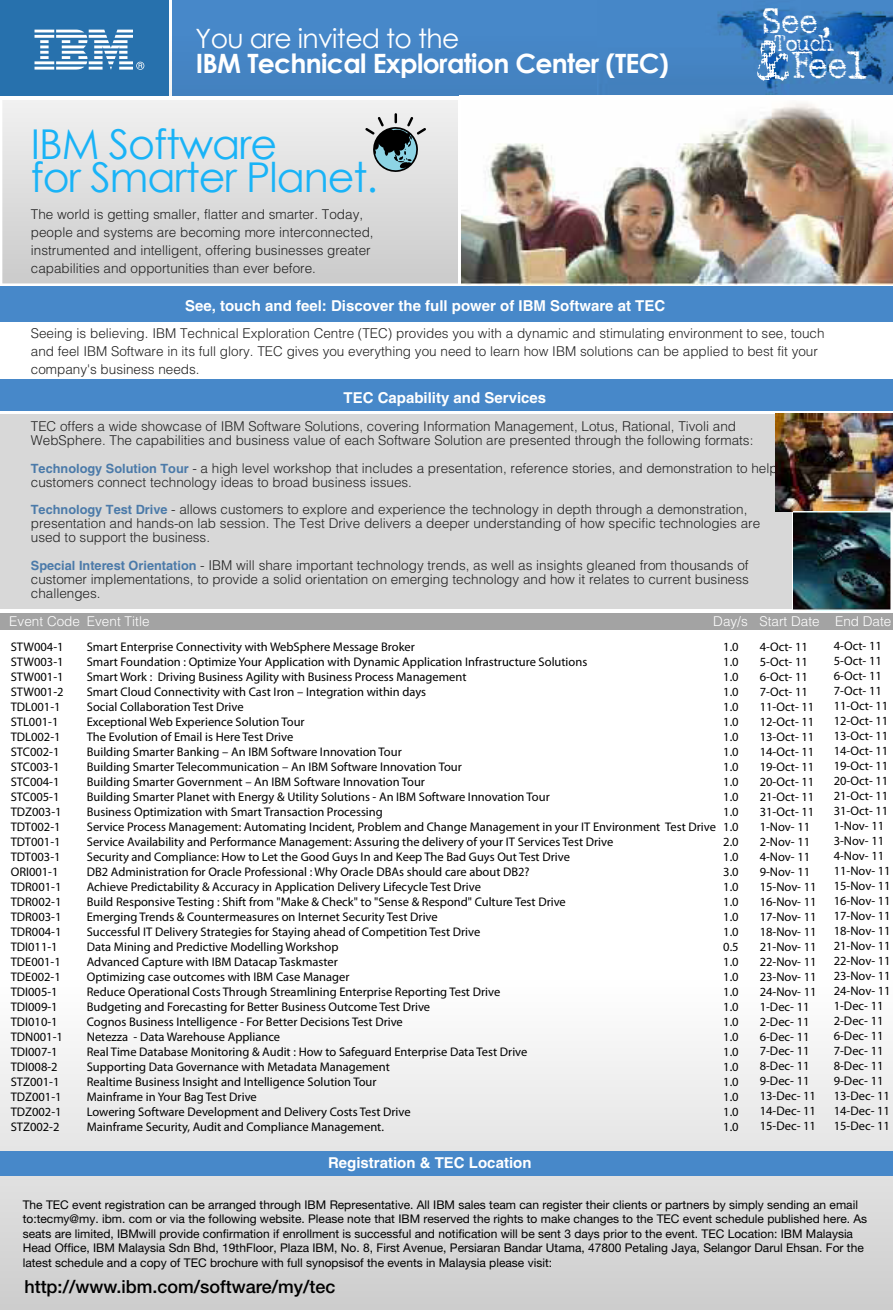
<style>
.page{position:relative;width:893px;height:1310px;background:#fff}
.page>*{position:absolute;margin:0;border:0;box-sizing:border-box;transform-origin:0 0}
.t1{font:41.1px/32.8px "Century Gothic";letter-spacing:-.025em;color:#19b3f7}
.t2{font:38.7px "Batik";color:#fff}
.t3{font:36.15px "Batik";color:#fff}
.t4{font:700 26.55px "Century Gothic";letter-spacing:-.025em;color:#fff}
.t5{font:26.55px "Century Gothic";letter-spacing:-.025em;color:#fff}
.t6{font:23.25px "Batik";letter-spacing:-.1em;color:#fff}
.t7{font:500 18px "Helvetica Neue LT Pro";color:#000}
.t8{font:700 15px "Helvetica";color:#fff}
.t9{font:300 13.5px/14px "Helvetica";color:#232323}
.t10{font:300 13.5px "Helvetica";color:#fff}
.t11{font:12.45px/15px "Myriad Pro";color:#000}
.t12{font:12px/14.4px "Helvetica Neue LT Pro";color:#000}
.s1{font-size:58.65px}
.s2{font-weight:700;font-size:12.75px;color:#4b7aa9}
</style>
<div class="page">
<div style="left:0;top:930px;width:893px;height:380px;background:linear-gradient(to bottom,#fff,#cecece)"></div>
<svg style="left:2px;top:0;width:456px;height:283px;background:#dcdddd"></svg>
<div style="left:0;top:414px;width:791px;height:195px;background:#d8d8d8"></div>
<div style="left:0;top:0;width:168px;height:96px;background:#2771ad"></div>
<div style="left:172px;top:0;width:721px;height:96px;background:#4788c9"></div>
<div style="left:0;top:286px;width:893px;height:36px;background:#4788c9"></div>
<div style="left:0;top:380px;width:893px;height:31px;background:#4788c9"></div>
<svg style="left:365px;top:113px;width:61px;height:60px;background:#95a1a4"></svg>
<div style="left:0;top:613px;width:893px;height:17px;background:#a3a3a3"></div>
<svg style="left:35px;top:30px;width:109px;height:40px"></svg>
<img style="left:461px;top:103px;width:432px;height:182px">
<img style="left:776px;top:414px;width:117px;height:97px">
<img style="left:794px;top:511px;width:97px;height:99px">
<hr style="left:0;top:96px;width:893px;height:3px;background:#fff">
<div style="left:0;top:1150px;width:893px;height:25px;background:#4788c9"></div>
<h3 class="t5" style="left:196px;top:19px;width:265px">You are invited to the</h3>
<h3 class="t4" style="left:196px;top:44px;width:475px">IBM Technical Exploration Center (TEC)</h3>
<h1 class="t1" style="left:31px;top:128px;width:349px">IBM Software<br>for Smarter Planet.</h1>
<p class="t9" style="left:31px;top:205px;width:344px;line-height:18px">The world is getting smaller, flatter and smarter. Today, people and systems are becoming more interconnected, instrumented and intelligent, offering businesses greater capabilities and opportunities than ever before.</p>
<h3 class="t3" style="left:761px;top:5px;width:78px">See,</h3>
<h3 class="t6" style="left:773px;top:33px;width:62px">Touch</h3>
<h2 class="t2" style="left:755px;top:49px;width:116px"><span class="s1">&amp;</span>Feel</h2>
<p class="t8" style="left:185px;top:297px;width:482px">See, touch and feel: Discover the full power of IBM Software at TEC</p>
<p class="t9" style="left:31px;top:324px;width:795px;line-height:18px">Seeing is believing. IBM Technical Exploration Centre (TEC) provides you with a dynamic and stimulating environment to see, touch and feel IBM Software in its full glory. TEC gives you everything you need to learn how IBM solutions can be applied to best fit your company's business needs.</p>
<p class="t8" style="left:344px;top:388px;width:204px">TEC Capability and Services</p>
<p class="t9" style="left:31px;top:419px;width:724px">TEC offers a wide showcase of IBM Software Solutions, covering Information Management, Lotus, Rational, Tivoli and<br>WebSphere. The capabilities and business value of each Software Solution are presented through the following formats:</p>
<p class="t9" style="left:31px;top:461px;width:748px"><span class="s2">Technology Solution Tour</span> - a high level workshop that includes a presentation, reference stories, and demonstration to help customers connect technology ideas to broad business issues.</p>
<p class="t9" style="left:31px;top:502px;width:731px"><span class="s2">Technology Test Drive</span> - allows customers to explore and experience the technology in depth through a demonstration, presentation and hands-on lab session. The Test Drive delivers a deeper understanding of how specific technologies are used to support the business.</p>
<p class="t9" style="left:31px;top:558px;width:720px;text-align:justify"><span class="s2">Special Interest Orientation</span> - IBM will share important technology trends, as well as insights gleaned from thousands of customer implementations, to provide a solid orientation on emerging technology and how it relates to current business challenges.</p>
<p class="t10" style="left:9px;top:613px;width:142px">Event Code Event Title</p>
<p class="t10" style="left:759px;top:613px;width:133px">Start Date End Date</p>
<p class="t10" style="left:713px;top:612px;width:36px">Day/s</p>
<p class="t11" style="left:11px;top:639px;width:54px">STW004-1<br>STW003-1<br>STW001-1<br>STW001-2<br>TDL001-1<br>STL001-1<br>TDL002-1<br>STC002-1<br>STC003-1<br>STC004-1<br>STC005-1<br>TDZ003-1<br>TDT002-1<br>TDT001-1<br>TDT003-1<br>ORI001-1<br>TDR001-1<br>TDR002-1<br>TDR003-1<br>TDR004-1<br>TDI011-1<br>TDE001-1<br>TDE002-1<br>TDI005-1<br>TDI009-1<br>TDI010-1<br>TDN001-1<br>TDI007-1<br>TDI008-2<br>STZ001-1<br>TDZ001-1<br>TDZ002-1<br>STZ002-2</p>
<p class="t11" style="left:87px;top:640px;width:631px">Smart Enterprise Connectivity with WebSphere Message Broker<br>Smart Foundation : Optimize Your Application with Dynamic Application Infrastructure Solutions<br>Smart Work : Driving Business Agility with Business Process Management<br>Smart Cloud Connectivity with Cast Iron – Integration within days<br>Social Collaboration Test Drive<br>Exceptional Web Experience Solution Tour<br>The Evolution of Email is Here Test Drive<br>Building Smarter Banking – An IBM Software Innovation Tour<br>Building Smarter Telecommunication – An IBM Software Innovation Tour<br>Building Smarter Government – An IBM Software Innovation Tour<br>Building Smarter Planet with Energy &amp; Utility Solutions - An IBM Software Innovation Tour<br>Business Optimization with Smart Transaction Processing<br>Service Process Management: Automating Incident, Problem and Change Management in your IT Environment Test Drive Service Availability and Performance Management: Assuring the delivery of your IT Services Test Drive<br>Security and Compliance: How to Let the Good Guys In and Keep The Bad Guys Out Test Drive<br>DB2 Administration for Oracle Professional : Why Oracle DBAs should care about DB2?<br>Achieve Predictability &amp; Accuracy in Application Delivery Lifecycle Test Drive<br>Build Responsive Testing : Shift from "Make &amp; Check" to "Sense &amp; Respond" Culture Test Drive<br>Emerging Trends &amp; Countermeasures on Internet Security Test Drive<br>Successful IT Delivery Strategies for Staying ahead of Competition Test Drive<br>Data Mining and Predictive Modelling Workshop<br>Advanced Capture with IBM Datacap Taskmaster<br>Optimizing case outcomes with IBM Case Manager<br>Reduce Operational Costs Through Streamlining Enterprise Reporting Test Drive<br>Budgeting and Forecasting for Better Business Outcome Test Drive<br>Cognos Business Intelligence - For Better Decisions Test Drive<br>Netezza - Data Warehouse Appliance<br>Real Time Database Monitoring &amp; Audit : How to Safeguard Enterprise Data Test Drive<br>Supporting Data Governance with Metadata Management<br>Realtime Business Insight and Intelligence Solution Tour<br>Mainframe in Your Bag Test Drive<br>Lowering Software Development and Delivery Costs Test Drive<br>Mainframe Security, Audit and Compliance Management.</p>
<p class="t11" style="left:723px;top:640px;width:17px;text-align:justify">1.0<br>1.0<br>1.0<br>1.0<br>1.0<br>1.0<br>1.0<br>1.0<br>1.0<br>1.0<br>1.0<br>1.0<br>1.0<br>2.0<br>1.0<br>3.0<br>1.0<br>1.0<br>1.0<br>1.0<br>0.5<br>1.0<br>1.0<br>1.0<br>1.0<br>1.0<br>1.0<br>1.0<br>1.0<br>1.0<br>1.0<br>1.0<br>1.0</p>
<p class="t11" style="left:760px;top:639px;width:58px">4-Oct- 11<br>5-Oct- 11<br>6-Oct- 11<br>7-Oct- 11<br>11-Oct- 11<br>12-Oct- 11<br>13-Oct- 11<br>14-Oct- 11<br>19-Oct- 11<br>20-Oct- 11<br>21-Oct- 11<br>31-Oct- 11<br>1-Nov- 11<br>2-Nov- 11<br>4-Nov- 11<br>9-Nov- 11<br>15-Nov- 11<br>16-Nov- 11<br>17-Nov- 11<br>18-Nov- 11<br>21-Nov- 11<br>22-Nov- 11<br>23-Nov- 11<br>24-Nov- 11<br>1-Dec- 11<br>2-Dec- 11<br>6-Dec- 11<br>7-Dec- 11<br>8-Dec- 11<br>9-Dec- 11<br>13-Dec- 11<br>14-Dec- 11<br>15-Dec- 11</p>
<p class="t11" style="left:834px;top:639px;width:58px">4-Oct- 11<br>5-Oct- 11<br>6-Oct- 11<br>7-Oct- 11<br>11-Oct- 11<br>12-Oct- 11<br>13-Oct- 11<br>14-Oct- 11<br>19-Oct- 11<br>20-Oct- 11<br>21-Oct- 11<br>31-Oct- 11<br>1-Nov- 11<br>3-Nov- 11<br>4-Nov- 11<br>11-Nov- 11<br>15-Nov- 11<br>16-Nov- 11<br>17-Nov- 11<br>18-Nov- 11<br>21-Nov- 11<br>22-Nov- 11<br>23-Nov- 11<br>24-Nov- 11<br>1-Dec- 11<br>2-Dec- 11<br>6-Dec- 11<br>7-Dec- 11<br>8-Dec- 11<br>9-Dec- 11<br>13-Dec- 11<br>14-Dec- 11<br>15-Dec- 11</p>
<p class="t8" style="left:328px;top:1153px;width:205px">Registration &amp; TEC Location</p>
<p class="t12" style="left:23px;top:1197px;width:846px">The TEC event registration can be arranged through IBM Representative. All IBM sales team can register their clients or partners by simply sending an email to:tecmy@my. ibm. com or via the following website. Please note that IBM reserved the rights to make changes to the TEC event schedule published here. As seats are limited, IBMwill provide confirmation if enrollment is successful and notification will be sent 3 days prior to the event. TEC Location: IBM Malaysia Head Office, IBM Malaysia Sdn Bhd, 19thFloor, Plaza IBM, No. 8, First Avenue, Persiaran Bandar Utama, 47800 Petaling Jaya, Selangor Darul Ehsan. For the latest schedule and a copy of TEC brochure with full synopsisof the events in Malaysia please visit:</p>
<h3 class="t7" style="left:24px;top:1276px;width:313px">http://www.ibm.com/software/my/tec</h3>
</div>
